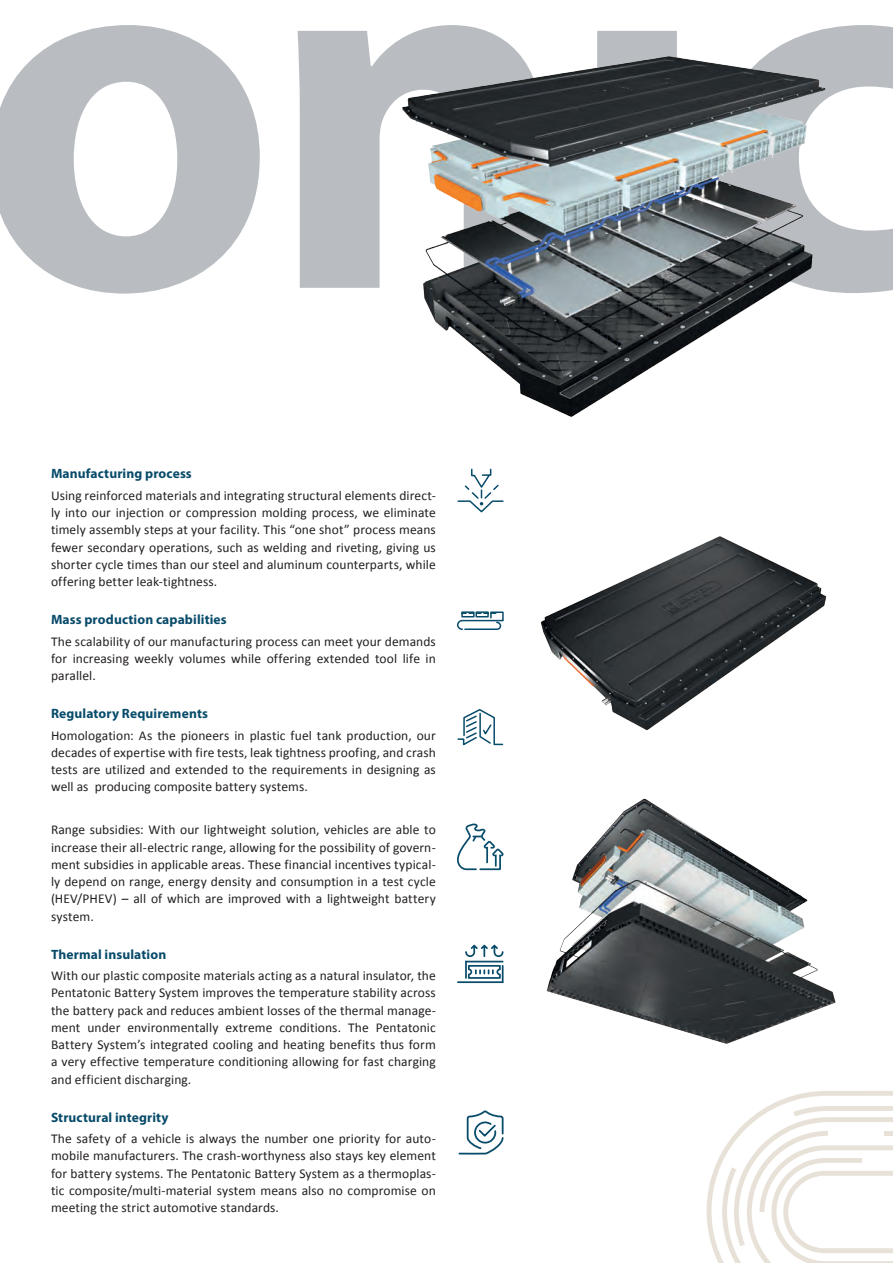
<style>
.page{position:relative;width:893px;height:1263px;background:#fff}
.page>*{position:absolute;margin:0;border:0;box-sizing:border-box;transform-origin:0 0}
.t1{font:700 525.45px "Myriad Pro";color:#b9bdc2}
.t2{font:13.5px/17.2px "Calibri";letter-spacing:.005em;color:#231f20;text-align:justify}
.t3{font:700 13.5px "Myriad Pro";letter-spacing:.01em;color:#084b6a}
</style>
<div class="page">
<svg style="left:707px;top:1091px;width:186px;height:172px"></svg>
<img style="left:541px;top:536px;width:286px;height:195px">
<img style="left:546px;top:798px;width:290px;height:246px">
<hr style="left:457px;top:981px;width:46px;height:2px;background:#084b6a">
<svg style="left:465px;top:944px;width:39px;height:39px"></svg>
<svg style="left:457px;top:611px;width:47px;height:19px"></svg>
<svg style="left:457px;top:709px;width:47px;height:37px"></svg>
<svg style="left:457px;top:823px;width:47px;height:47px"></svg>
<svg style="left:458px;top:1110px;width:46px;height:45px"></svg>
<svg style="left:457px;top:468px;width:47px;height:45px"></svg>
<img style="left:402px;top:56px;width:424px;height:361px">
<h1 class="t1" style="left:-26px;top:-232px;width:964px">onic</h1>
<p class="t3" style="left:51px;top:465px;width:142px">Manufacturing process</p>
<p class="t2" style="left:51px;top:487px;width:386px">Using reinforced materials and integrating structural elements direct&shy;ly into our injection or compression molding process, we eliminate timely assembly steps at your facility. This “one shot” process means fewer secondary operations, such as welding and riveting, giving us shorter cycle times than our steel and aluminum counterparts, while offering better leak-tightness.</p>
<p class="t3" style="left:51px;top:611px;width:177px">Mass production capabilities</p>
<p class="t2" style="left:51px;top:632px;width:386px">The scalability of our manufacturing process can meet your demands for increasing weekly volumes while offering extended tool life in parallel.</p>
<p class="t3" style="left:51px;top:705px;width:158px">Regulatory Requirements</p>
<p class="t2" style="left:51px;top:726px;width:386px">Homologation: As the pioneers in plastic fuel tank production, our decades of expertise with fire tests, leak tightness proofing, and crash tests are utilized and extended to the requirements in designing as well as producing composite battery systems.</p>
<p class="t2" style="left:51px;top:821px;width:386px">Range subsidies: With our lightweight solution, vehicles are able to increase their all-electric range, allowing for the possibility of govern&shy;ment subsidies in applicable areas. These financial incentives typical&shy;ly depend on range, energy density and consumption in a test cycle (HEV/PHEV) – all of which are improved with a lightweight battery system.</p>
<p class="t3" style="left:51px;top:945px;width:117px">Thermal insulation</p>
<p class="t2" style="left:51px;top:967px;width:386px">With our plastic composite materials acting as a natural insulator, the Pentatonic Battery System improves the temperature stability across the battery pack and reduces ambient losses of the thermal manage&shy;ment under environmentally extreme conditions. The Pentatonic Battery System’s integrated cooling and heating benefits thus form a very effective temperature conditioning allowing for fast charging and efficient discharging.</p>
<p class="t3" style="left:51px;top:1108px;width:119px">Structural integrity</p>
<p class="t2" style="left:51px;top:1130px;width:386px">The safety of a vehicle is always the number one priority for auto&shy;mobile manufacturers. The crash-worthyness also stays key element for battery systems. The Pentatonic Battery System as a thermoplas&shy;tic composite/multi-material system means also no compromise on meeting the strict automotive standards.</p>
</div>
